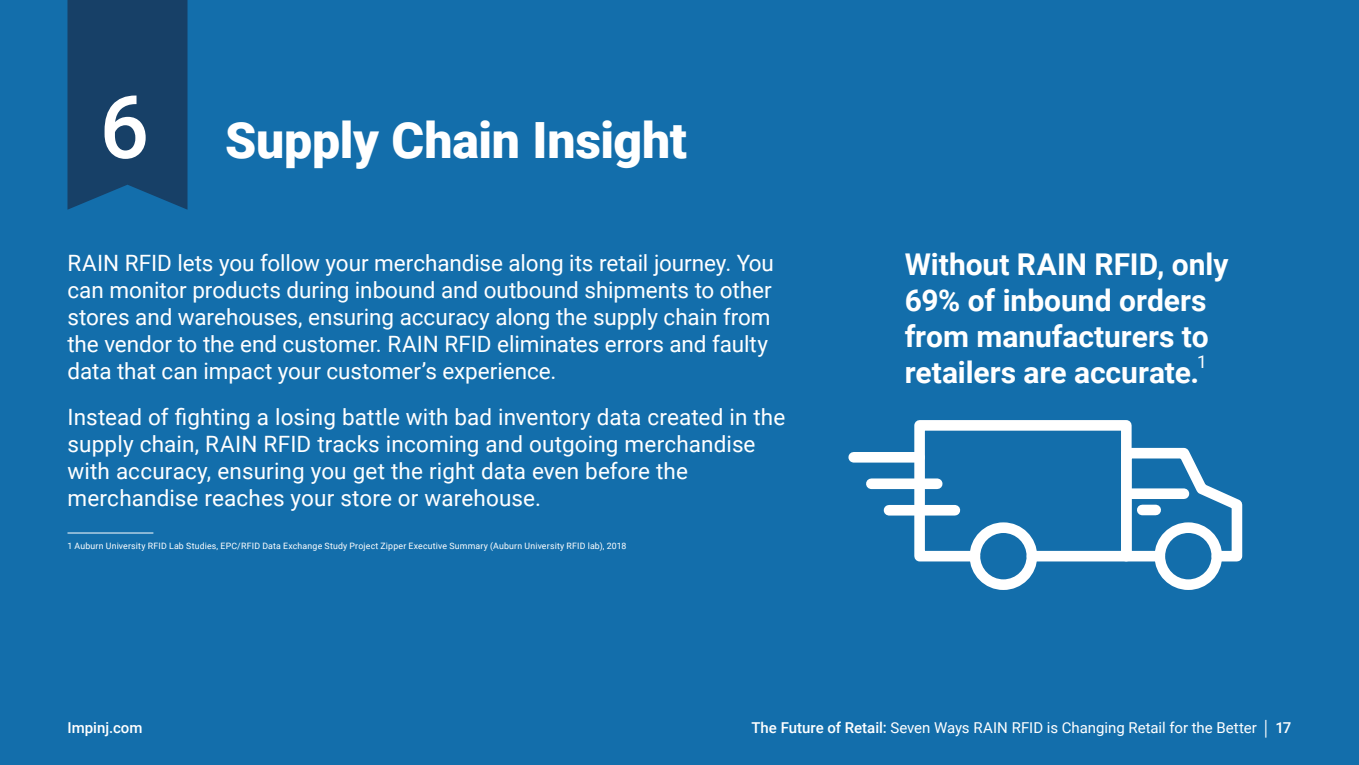
<style>
.page{position:relative;width:1359px;height:765px;background:#136eab}
.page>*{position:absolute;margin:0;border:0;box-sizing:border-box;transform-origin:0 0}
.Section_Number{font:500 87.5px "Roboto";color:#fff}
.t1{font:900 50px "Roboto";letter-spacing:-.005em;color:#fff}
.Big_Type{font:700 30px/36px "Roboto";color:#fff}
.Big_Type-2{font:22.5px/27px "Roboto";color:#fff}
.Big_Type-3{font:17.5px "Roboto";color:#fff}
.t2{font:15px "Roboto";color:#fff}
.t3{font:500 15px "Roboto";color:#fff}
.Footnote{font:8.75px "Roboto";letter-spacing:.025em;color:#fff}
.s1{font-weight:500}
.s2{font-size:21px}
</style>
<div class="page">
<div style="left:68px;top:0;width:120px;height:210px;background:#174067"></div>
<hr style="left:68px;top:533px;width:85px;height:1px;background:#fff">
<div style="left:1155px;top:522px;width:67px;height:68px;border:11px solid #fff;border-radius:50%"></div>
<div style="left:970px;top:522px;width:67px;height:68px;border:11px solid #fff;border-radius:50%"></div>
<svg style="left:909px;top:420px;width:334px;height:147px"></svg>
<div style="left:1126px;top:488px;width:58px;height:11px;background:#fff"></div>
<div style="left:1142px;top:505px;width:14px;height:10px;background:#fff"></div>
<div style="left:854px;top:452px;width:66px;height:11px;background:#fff"></div>
<div style="left:871px;top:478px;width:66px;height:11px;background:#fff"></div>
<div style="left:889px;top:505px;width:66px;height:11px;background:#fff"></div>
<p class="Section_Number" style="left:100px;top:66px;width:51px">6</p>
<p class="t1" style="left:225px;top:105px;width:464px">Supply Chain Insight</p>
<p class="Big_Type-2" style="left:68px;top:249px;width:708px">RAIN RFID lets you follow your merchandise along its retail journey. You can monitor products during inbound and outbound shipments to other stores and warehouses, ensuring accuracy along the supply chain from the vendor to the end customer. RAIN RFID eliminates errors and faulty data that can impact your customer’s experience.</p>
<p class="Big_Type-2" style="left:68px;top:402px;width:719px">Instead of fighting a losing battle with bad inventory data created in the supply chain, RAIN RFID tracks incoming and outgoing merchandise with accuracy, ensuring you get the right data even before the merchandise reaches your store or warehouse.</p>
<p class="Footnote" style="left:68px;top:540px;width:560px">1 Auburn University RFID Lab Studies, EPC/RFID Data Exchange Study Project Zipper Executive Summary (Auburn University RFID lab), 2018</p>
<p class="Big_Type" style="left:905px;top:245px;width:325px">Without RAIN RFID, only<br>69% of inbound orders from manufacturers to retailers are accurate.</p>
<p class="Big_Type-3" style="left:1197px;top:350px;width:11px">1</p>
<p class="t3" style="left:68px;top:717px;width:77px">Impinj.com</p>
<p class="t2" style="left:751px;top:717px;width:542px"><span class="s1">The Future of Retail:</span> Seven Ways RAIN RFID is Changing Retail for the Better <span class="s2">|</span> <span class="s1">17</span></p>
</div>
